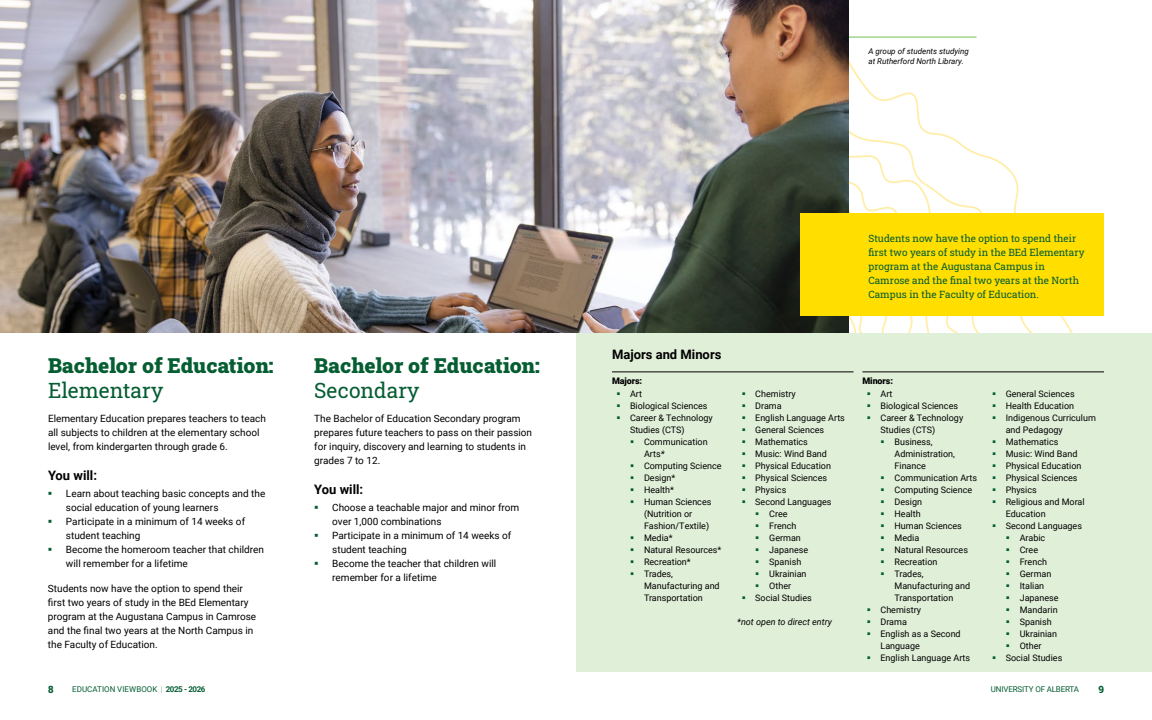
<style>
.page{position:relative;width:1152px;height:720px;background:#fff}
.page>*{position:absolute;margin:0;border:0;box-sizing:border-box;transform-origin:0 0}
.t1{font:900 21px "Roboto Slab";color:#055d32}
.t2{font:21px "Roboto Slab";color:#055d32}
.t3{font:700 13px "Roboto";color:#000}
.t4{font:10px/14px "Roboto";color:#000}
.t5{font:10px/14px "Roboto Slab";color:#055d32}
.t6{font:800 10px "Roboto Slab";color:#055d32}
.t7{font:9px/12px "Roboto";color:#000}
.t8{font:italic 9px "Roboto";color:#000}
.t9{font:900 9px "Roboto";letter-spacing:-.01em;color:#000}
.t10{font:italic 8px/10px "Roboto";color:#000}
.t11{font:8px "Roboto";letter-spacing:.005em;color:#055d32}
.t12{font:8px "Roboto";letter-spacing:-.02em;color:#055d32}
.s1{font-style:italic}
.s2{font-weight:100}
.s3{font-weight:700}
</style>
<div class="page">
<svg style="left:856px;top:72px;width:163px;height:141px"></svg>
<svg style="left:849px;top:316px;width:224px;height:17px"></svg>
<svg style="left:849px;top:61px;width:7px;height:152px"></svg>
<div style="left:576px;top:333px;width:576px;height:339px;background:#e0efd8"></div>
<hr style="left:805px;top:37px;width:171px;height:1px;background:#73c054">
<img style="left:0;top:0;width:849px;height:333px">
<hr style="left:612px;top:372px;width:241px;height:1px;background:#000">
<hr style="left:862px;top:372px;width:242px;height:1px;background:#000">
<div style="left:801px;top:213px;width:303px;height:103px;background:#ffde00"></div>
<p class="t10" style="left:868px;top:46px;width:102px">A group of students studying at Rutherford North Library.</p>
<h1 class="t1" style="left:48px;top:351px;width:227px">Bachelor of Education:</h1>
<h1 class="t2" style="left:48px;top:376px;width:117px">Elementary</h1>
<p class="t4" style="left:48px;top:411px;width:219px">Elementary Education prepares teachers to teach all subjects to children at the elementary school level, from kindergarten through grade 6.</p>
<h2 class="t3" style="left:48px;top:466px;width:51px">You will:</h2>
<p class="t4" style="left:66px;top:486px;width:201px">Learn about teaching basic concepts and the social education of young learners Participate in a minimum of 14 weeks of student teaching<br>Become the homeroom teacher that children will remember for a lifetime</p>
<p class="t4" style="left:48px;top:581px;width:210px">Students now have the option to spend their first two years of study in the BEd Elementary program at the Augustana Campus in Camrose and the final two years at the North Campus in the Faculty of Education.</p>
<h1 class="t1" style="left:314px;top:351px;width:227px">Bachelor of Education:</h1>
<h1 class="t2" style="left:314px;top:376px;width:107px">Secondary</h1>
<p class="t4" style="left:314px;top:411px;width:219px">The Bachelor of Education Secondary program prepares future teachers to pass on their passion for inquiry, discovery and learning to students in grades 7 to 12.</p>
<h2 class="t3" style="left:314px;top:480px;width:51px">You will:</h2>
<p class="t4" style="left:332px;top:500px;width:188px">Choose a teachable major and minor from over 1,000 combinations<br>Participate in a minimum of 14 weeks of student teaching<br>Become the teacher that children will remember for a lifetime</p>
<p class="t5" style="left:868px;top:231px;width:218px">Students now have the option to spend their first two years of study in the BEd Elementary program at the Augustana Campus in Camrose and the final two years at the North Campus in the Faculty of Education.</p>
<h2 class="t3" style="left:612px;top:345px;width:111px">Majors and Minors</h2>
<p class="t9" style="left:612px;top:375px;width:32px">Majors:</p>
<p class="t7" style="left:630px;top:387px;width:84px">Art<br>Biological Sciences<br>Career &amp; Technology<br>Studies (CTS)</p>
<p class="t7" style="left:644px;top:435px;width:79px">Communication<br>Arts<span class="s1">*<br></span>Computing Science<br>Design*<br>Health*<br>Human Sciences (Nutrition or<br>Fashion/Textile)<br>Media*<br>Natural Resources*<br>Recreation*<br>Trades,<br>Manufacturing and<br>Transportation</p>
<p class="t7" style="left:755px;top:387px;width:42px">Chemistry</p>
<p class="t7" style="left:755px;top:399px;width:28px">Drama</p>
<p class="t7" style="left:755px;top:411px;width:91px">English Language Arts</p>
<p class="t7" style="left:755px;top:423px;width:70px">General Sciences</p>
<p class="t7" style="left:755px;top:435px;width:54px">Mathematics</p>
<p class="t7" style="left:755px;top:447px;width:73px">Music: Wind Band</p>
<p class="t7" style="left:755px;top:459px;width:77px">Physical Education</p>
<p class="t7" style="left:755px;top:471px;width:73px">Physical Sciences</p>
<p class="t7" style="left:755px;top:483px;width:33px">Physics</p>
<p class="t7" style="left:755px;top:495px;width:78px">Second Languages</p>
<p class="t7" style="left:769px;top:507px;width:20px">Cree</p>
<p class="t7" style="left:769px;top:519px;width:29px">French</p>
<p class="t7" style="left:769px;top:531px;width:33px">German</p>
<p class="t7" style="left:769px;top:543px;width:40px">Japanese</p>
<p class="t7" style="left:769px;top:555px;width:34px">Spanish</p>
<p class="t7" style="left:769px;top:567px;width:39px">Ukrainian</p>
<p class="t7" style="left:769px;top:579px;width:23px">Other</p>
<p class="t7" style="left:755px;top:591px;width:58px">Social Studies</p>
<p class="t8" style="left:737px;top:615px;width:96px">*not open to direct entry</p>
<p class="t9" style="left:862px;top:375px;width:32px">Minors:</p>
<p class="t7" style="left:880px;top:387px;width:14px">Art</p>
<p class="t7" style="left:880px;top:399px;width:79px">Biological Sciences</p>
<p class="t7" style="left:880px;top:411px;width:84px">Career &amp; Technology</p>
<p class="t7" style="left:880px;top:423px;width:56px">Studies (CTS)</p>
<p class="t7" style="left:895px;top:435px;width:40px">Business,</p>
<p class="t7" style="left:895px;top:447px;width:62px">Administration,</p>
<p class="t7" style="left:895px;top:459px;width:33px">Finance</p>
<p class="t7" style="left:895px;top:471px;width:84px">Communication Arts</p>
<p class="t7" style="left:895px;top:483px;width:79px">Computing Science</p>
<p class="t7" style="left:895px;top:495px;width:29px">Design</p>
<p class="t7" style="left:895px;top:507px;width:28px">Health</p>
<p class="t7" style="left:895px;top:519px;width:69px">Human Sciences</p>
<p class="t7" style="left:895px;top:531px;width:26px">Media</p>
<p class="t7" style="left:895px;top:543px;width:75px">Natural Resources</p>
<p class="t7" style="left:895px;top:555px;width:44px">Recreation</p>
<p class="t7" style="left:895px;top:567px;width:31px">Trades,</p>
<p class="t7" style="left:895px;top:579px;width:77px">Manufacturing and</p>
<p class="t7" style="left:895px;top:591px;width:60px">Transportation</p>
<p class="t7" style="left:880px;top:603px;width:42px">Chemistry</p>
<p class="t7" style="left:880px;top:615px;width:28px">Drama</p>
<p class="t7" style="left:880px;top:627px;width:82px">English as a Second</p>
<p class="t7" style="left:880px;top:639px;width:41px">Language</p>
<p class="t7" style="left:880px;top:651px;width:91px">English Language Arts</p>
<p class="t7" style="left:1006px;top:387px;width:70px">General Sciences</p>
<p class="t7" style="left:1006px;top:399px;width:70px">Health Education</p>
<p class="t7" style="left:1006px;top:411px;width:92px">Indigenous Curriculum</p>
<p class="t7" style="left:1006px;top:423px;width:59px">and Pedagogy</p>
<p class="t7" style="left:1006px;top:435px;width:54px">Mathematics</p>
<p class="t7" style="left:1006px;top:447px;width:73px">Music: Wind Band</p>
<p class="t7" style="left:1006px;top:459px;width:77px">Physical Education</p>
<p class="t7" style="left:1006px;top:471px;width:73px">Physical Sciences</p>
<p class="t7" style="left:1006px;top:483px;width:33px">Physics</p>
<p class="t7" style="left:1006px;top:495px;width:80px">Religious and Moral</p>
<p class="t7" style="left:1006px;top:507px;width:41px">Education</p>
<p class="t7" style="left:1006px;top:519px;width:78px">Second Languages</p>
<p class="t7" style="left:1020px;top:531px;width:27px">Arabic</p>
<p class="t7" style="left:1020px;top:543px;width:20px">Cree</p>
<p class="t7" style="left:1020px;top:555px;width:29px">French</p>
<p class="t7" style="left:1020px;top:567px;width:33px">German</p>
<p class="t7" style="left:1020px;top:579px;width:26px">Italian</p>
<p class="t7" style="left:1020px;top:591px;width:40px">Japanese</p>
<p class="t7" style="left:1020px;top:603px;width:39px">Mandarin</p>
<p class="t7" style="left:1020px;top:615px;width:34px">Spanish</p>
<p class="t7" style="left:1020px;top:627px;width:39px">Ukrainian</p>
<p class="t7" style="left:1020px;top:639px;width:23px">Other</p>
<p class="t7" style="left:1006px;top:651px;width:58px">Social Studies</p>
<p class="t6" style="left:48px;top:683px;width:7px">8</p>
<p class="t11" style="left:72px;top:684px;width:135px">EDUCATION VIEWBOOK <span class="s2">|</span> <span class="s3">2025 - 2026</span></p>
<p class="t12" style="left:991px;top:684px;width:90px">UNIVERSITY OF ALBERTA</p>
<p class="t6" style="left:1098px;top:683px;width:7px">9</p>
</div>
